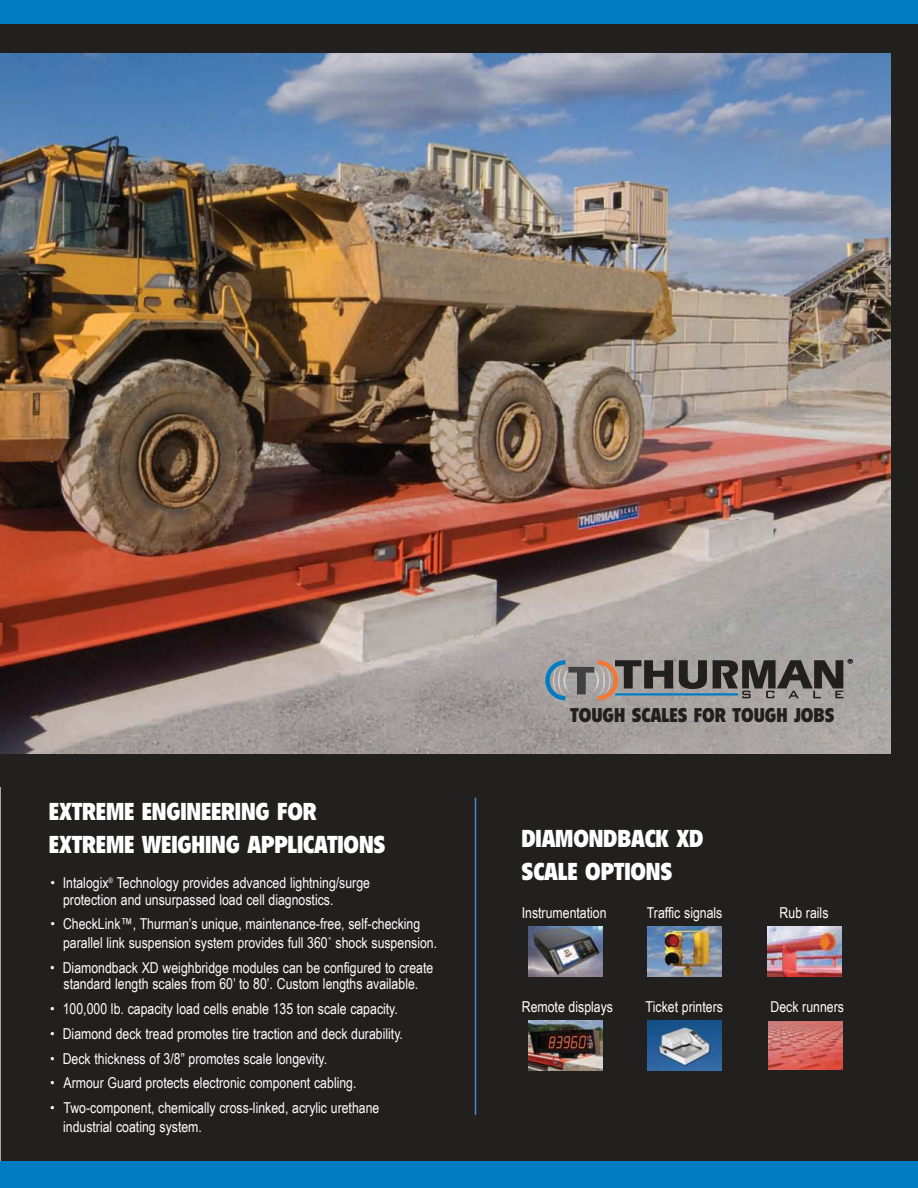
<style>
.page{position:relative;width:918px;height:1188px;background:#fff}
.page>*{position:absolute;margin:0;border:0;box-sizing:border-box;transform-origin:0 0}
.t1{font:900 condensed 24px/33px "Flyer";letter-spacing:-.005em;color:#fff}
.t2{font:900 condensed 19.5px "Flyer";color:#221f1f}
.t3{font:15px/16.5px "Arial Narrow";color:#fff}
.s1{font-family:"Helvetica";font-weight:700}
</style>
<div class="page">
<div style="left:0;top:744px;width:918px;height:417px;background:#221f1f"></div>
<hr style="left:0;top:779px;width:1px;height:389px;background:#a7a9ab">
<div style="left:0;top:22px;width:918px;height:765px;background:#221f1f"></div>
<div style="left:0;top:1161px;width:918px;height:27px;background:#007cc2"></div>
<img style="left:768px;top:1021px;width:74px;height:49px">
<img style="left:767px;top:926px;width:75px;height:51px">
<img style="left:528px;top:926px;width:75px;height:50px">
<img style="left:0;top:53px;width:891px;height:700px">
<svg style="left:679px;top:660px;width:28px;height:29px"></svg>
<svg style="left:545px;top:659px;width:128px;height:41px"></svg>
<svg style="left:713px;top:659px;width:140px;height:39px"></svg>
<hr style="left:615px;top:693px;width:123px;height:3px;background:#007cc2">
<div style="left:0;top:0;width:918px;height:24px;background:#007cc2"></div>
<img style="left:528px;top:1021px;width:75px;height:50px">
<img style="left:647px;top:926px;width:75px;height:50px">
<img style="left:647px;top:1021px;width:75px;height:50px">
<hr style="left:475px;top:798px;width:1px;height:317px;background:#448ecc">
<h1 class="t1" style="left:49px;top:798px;width:338px">EXTREME ENGINEERING FOR<br>EXTREME WEIGHING APPLICATIONS</h1>
<p class="t3" style="left:63px;top:876px;width:308px;text-indent:-13px"><span class="s1">•</span> Intalogix<sup>®</sup> Technology provides advanced lightning/surge protection and unsurpassed load cell diagnostics.</p>
<p class="t3" style="left:63px;top:916px;width:376px;line-height:18.8px;text-indent:-13px"><span class="s1">•</span> CheckLink™, Thurman’s unique, maintenance-free, self-checking parallel link suspension system provides full 360˚ shock suspension.</p>
<p class="t3" style="left:50px;top:961px;width:385px;text-align:center"><span class="s1">•</span> Diamondback XD weighbridge modules can be configured to create standard length scales from 60’ to 80’. Custom lengths available.</p>
<p class="t3" style="left:50px;top:1002px;width:349px"><span class="s1">•</span> 100,000 lb. capacity load cells enable 135 ton scale capacity.</p>
<p class="t3" style="left:50px;top:1027px;width:355px"><span class="s1">•</span> Diamond deck tread promotes tire traction and deck durability.</p>
<p class="t3" style="left:50px;top:1051px;width:279px"><span class="s1">•</span> Deck thickness of 3/8” promotes scale longevity.</p>
<p class="t3" style="left:50px;top:1076px;width:308px"><span class="s1">•</span> Armour Guard protects electronic component cabling.</p>
<p class="t3" style="left:63px;top:1100px;width:318px;line-height:18.8px;text-indent:-13px"><span class="s1">•</span> Two-component, chemically cross-linked, acrylic urethane industrial coating system.</p>
<h2 class="t2" style="left:570px;top:708px;width:266px">TOUGH SCALES FOR TOUGH JOBS</h2>
<h1 class="t1" style="left:521px;top:825px;width:183px">DIAMONDBACK XD<br>SCALE OPTIONS</h1>
<p class="t3" style="left:522px;top:906px;width:86px">Instrumentation</p>
<p class="t3" style="left:647px;top:906px;width:77px">Traffic signals</p>
<p class="t3" style="left:780px;top:906px;width:50px">Rub rails</p>
<p class="t3" style="left:522px;top:1000px;width:93px">Remote displays</p>
<p class="t3" style="left:646px;top:999px;width:79px">Ticket printers</p>
<p class="t3" style="left:770px;top:999px;width:75px">Deck runners</p>
</div>
